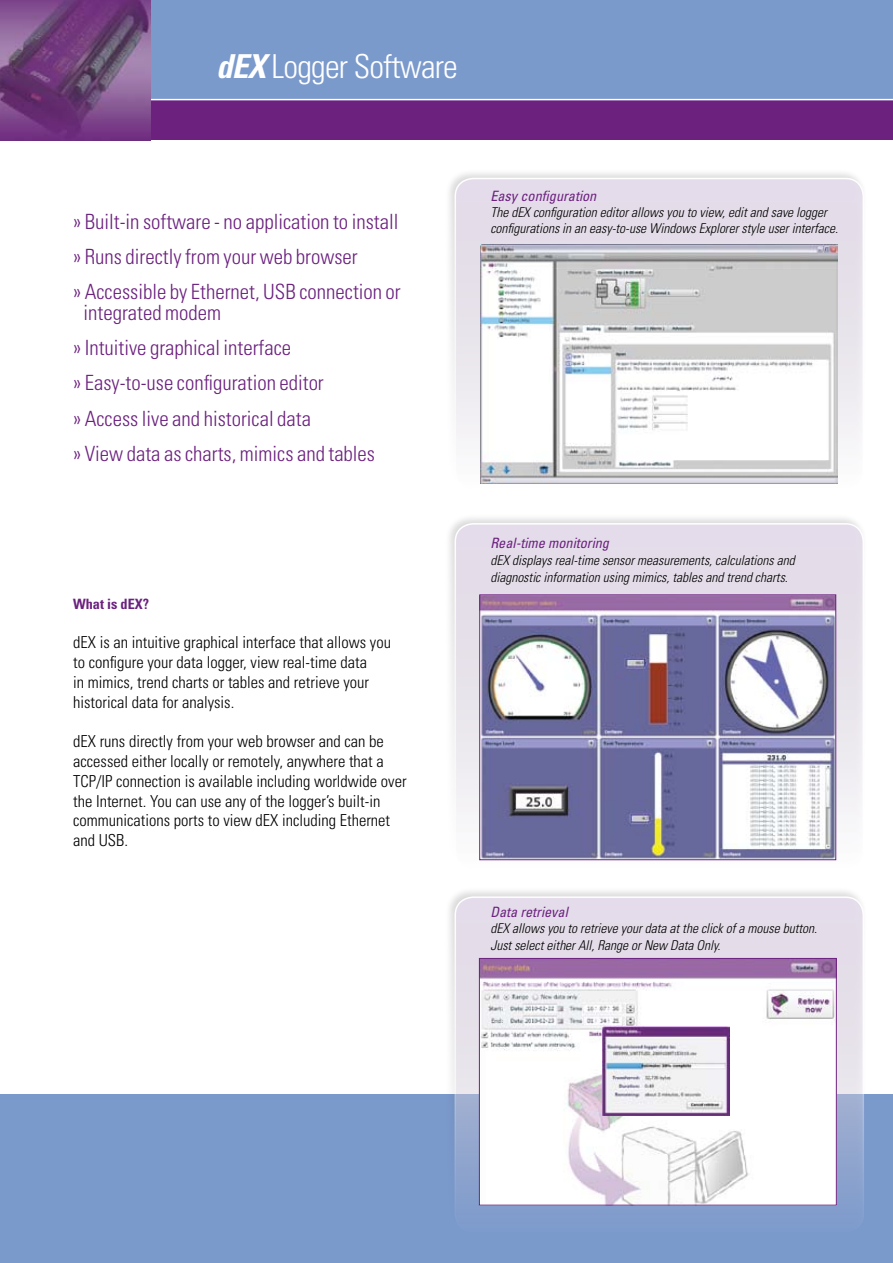
<style>
.page{position:relative;width:893px;height:1263px;background:#fff}
.page>*{position:absolute;margin:0;border:0;box-sizing:border-box;transform-origin:0 0}
.t1{font:300 condensed 33px "Univers LT Std";letter-spacing:-.025em;color:#fff}
.t2{font:300 condensed 21px/35.2px "Univers LT Std";color:#6c217f}
.t3{font:300 condensed 16.5px/19.8px "Univers LT Std";color:#000}
.t4{font:italic condensed 14.25px "Univers LT Std";color:#6c217f}
.t5{font:700 condensed 14.25px "Univers LT Std";color:#6c217f}
.t6{font:italic 300 condensed 13.5px/17.1px "Univers LT Std";color:#000}
.s1{font-weight:700;font-style:italic}
</style>
<div class="page">
<div style="left:0;top:1094px;width:893px;height:169px;background:#7b9acc"></div>
<div style="left:445px;top:168px;width:422px;height:321px;background:#000;opacity:.15"></div>
<svg style="left:455px;top:178px;width:408px;height:310px;background:#e5dfea"></svg>
<div style="left:454px;top:178px;width:410px;height:311px;border:2px solid #fff;border-radius:18px"></div>
<div style="left:445px;top:513px;width:422px;height:356px;background:#000;opacity:.15"></div>
<div style="left:455px;top:524px;width:408px;height:344px;background:linear-gradient(to bottom,#dfd7e5,#f7f7f7);border-radius:18px"></div>
<div style="left:454px;top:523px;width:410px;height:346px;border:2px solid #fff;border-radius:18px"></div>
<div style="left:445px;top:886px;width:422px;height:346px;background:#000;opacity:.15"></div>
<svg style="left:455px;top:897px;width:408px;height:334px;fill:#e4dce9"></svg>
<div style="left:454px;top:896px;width:410px;height:336px;border:2px solid #fff;border-radius:18px"></div>
<div style="left:148px;top:0;width:745px;height:138px;background:#7b9acc"></div>
<div style="left:145px;top:100px;width:748px;height:40px;background:#6c217f"></div>
<hr style="left:66px;top:99px;width:827px;height:1px;background:#fff">
<img style="left:0;top:0;width:151px;height:140px">
<img style="left:481px;top:245px;width:356px;height:239px">
<img style="left:481px;top:596px;width:353px;height:262px">
<div style="left:479px;top:594px;width:357px;height:266px;border:1px solid #6c217f"></div>
<img style="left:481px;top:960px;width:353px;height:243px">
<img style="left:603px;top:1027px;width:127px;height:88px">
<div style="left:479px;top:958px;width:357px;height:247px;border:1px solid #6c217f"></div>
<h1 class="t1" style="left:216px;top:46px;width:243px"><span class="s1">dEX</span> Logger Software</h1>
<p class="t2" style="left:73px;top:204px;width:329px">» Built-in software - no application to install » Runs directly from your web browser<br>» Accessible by Ethernet, USB connection or</p>
<p class="t2" style="left:73px;top:295px;width:303px;text-indent:10px">integrated modem<br>» Intuitive graphical interface<br>» Easy-to-use configuration editor<br>» Access live and historical data<br>» View data as charts, mimics and tables</p>
<p class="t5" style="left:73px;top:595px;width:77px">What is dEX?</p>
<p class="t3" style="left:73px;top:632px;width:319px">dEX is an intuitive graphical interface that allows you to configure your data logger, view real-time data<br>in mimics, trend charts or tables and retrieve your historical data for analysis.</p>
<p class="t3" style="left:73px;top:731px;width:335px">dEX runs directly from your web browser and can be accessed either locally or remotely, anywhere that a TCP/IP connection is available including worldwide over the Internet. You can use any of the logger’s built-in communications ports to view dEX including Ethernet and USB.</p>
<p class="t4" style="left:490px;top:186px;width:108px">Easy configuration</p>
<p class="t6" style="left:490px;top:204px;width:349px;line-height:16.2px">The dEX configuration editor allows you to view, edit and save logger configurations in an easy-to-use Windows Explorer style user interface.</p>
<p class="t4" style="left:490px;top:534px;width:120px">Real-time monitoring</p>
<p class="t6" style="left:490px;top:551px;width:306px">dEX displays real-time sensor measurements, calculations and diagnostic information using mimics, tables and trend charts.</p>
<p class="t4" style="left:490px;top:903px;width:79px">Data retrieval</p>
<p class="t6" style="left:490px;top:920px;width:328px">dEX allows you to retrieve your data at the click of a mouse button.<br>Just select either All, Range or New Data Only.</p>
</div>
